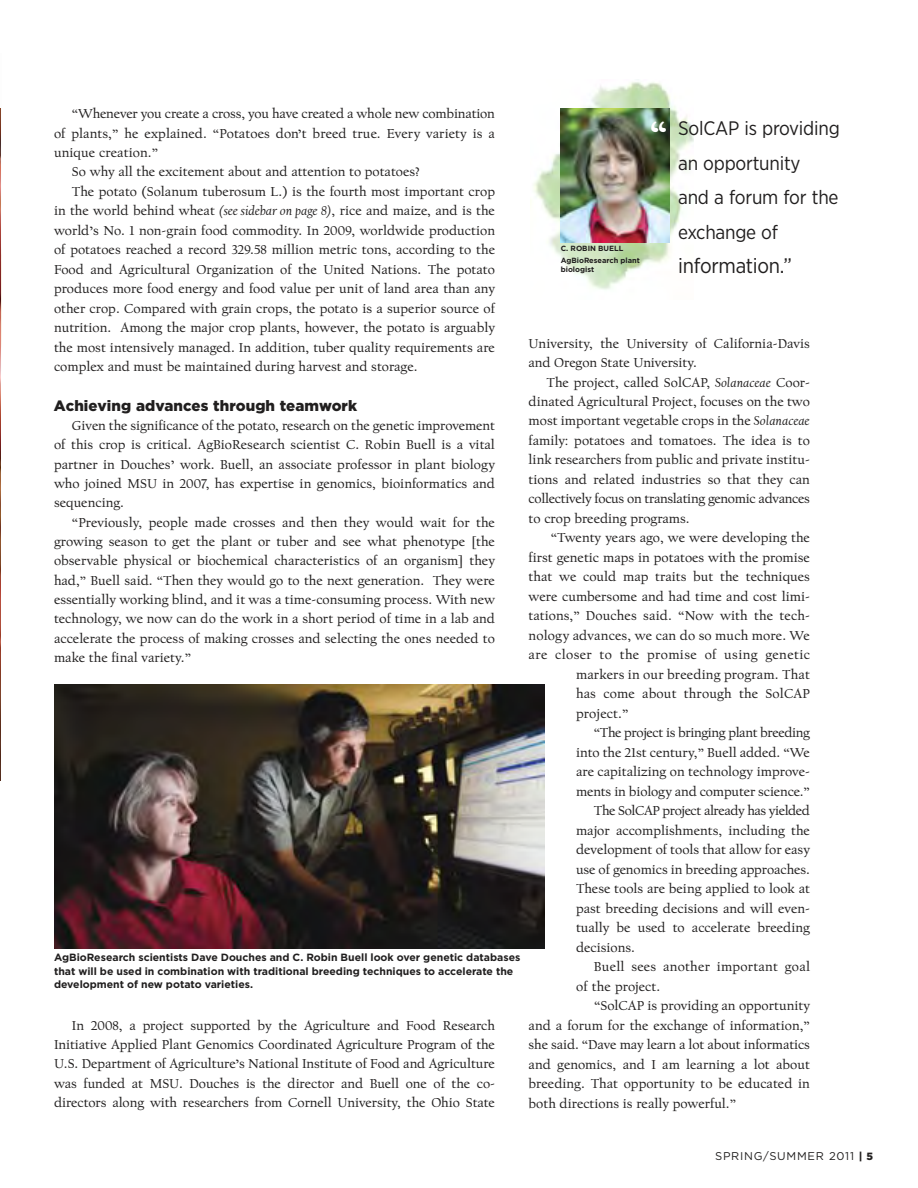
<style>
.page{position:relative;width:918px;height:1188px;background:#fff}
.page>*{position:absolute;margin:0;border:0;box-sizing:border-box;transform-origin:0 0}
.t1{font:21px "Gotham Narrow";letter-spacing:-.01em;color:#211f1f}
.t2{font:19.5px/34.5px "Gotham Narrow";letter-spacing:-.01em;color:#211f1f}
.t3{font:900 15px "Gotham";letter-spacing:.005em;color:#211f1f}
.t4{font:13.5px/19.4px "Californian FB Text";color:#211f1f;text-align:justify}
.t5{font:13.5px "Californian FB Text";letter-spacing:-.03em;color:#211f1f}
.t6{font:13.5px "Californian FB Text";letter-spacing:.025em;color:#211f1f}
.t7{font:11.25px "Gotham";letter-spacing:.065em;color:#211f1f}
.t8{font:700 10.5px/13.5px "Gotham";color:#211f1f}
.t9{font:700 7.5px/12px "Gotham";color:#211f1f}
.s1{font-style:italic}
.s2{font-family:"Californian FB Text";font-weight:900;font-size:31.5px;color:#fff}
.s3{font-weight:900;font-size:10.5px}
</style>
<div class="page">
<img style="left:0;top:108px;width:1px;height:672px">
<img style="left:530px;top:82px;width:164px;height:208px">
<img style="left:561px;top:108px;width:108px;height:135px">
<img style="left:54px;top:684px;width:491px;height:265px">
<p class="t4" style="left:72px;top:105px;width:425px">“Whenever you create a cross, you have created a whole new combination</p>
<p class="t4" style="left:54px;top:124px;width:442px">of plants,” he explained. “Potatoes don’t breed true. Every variety is a</p>
<p class="t4" style="left:54px;top:144px;width:106px">unique creation.”</p>
<p class="t4" style="left:72px;top:163px;width:349px">So why all the excitement about and attention to potatoes?</p>
<p class="t4" style="left:72px;top:183px;width:425px">The potato (Solanum tuberosum L.) is the fourth most important crop</p>
<p class="t4" style="left:54px;top:202px;width:443px">in the world behind wheat <span class="s1">(see sidebar on page 8)</span>, rice and maize, and is the</p>
<p class="t4" style="left:54px;top:222px;width:443px">world’s No. 1 non-grain food commodity. In 2009, worldwide production</p>
<p class="t4" style="left:54px;top:241px;width:443px">of potatoes reached a record 329.58 million metric tons, according to the</p>
<p class="t4" style="left:54px;top:261px;width:443px">Food and Agricultural Organization of the United Nations. The potato</p>
<p class="t4" style="left:54px;top:280px;width:443px">produces more food energy and food value per unit of land area than any</p>
<p class="t4" style="left:54px;top:300px;width:443px">other crop. Compared with grain crops, the potato is a superior source of</p>
<p class="t4" style="left:54px;top:319px;width:443px">nutrition. Among the major crop plants, however, the potato is arguably</p>
<p class="t4" style="left:54px;top:339px;width:442px">the most intensively managed. In addition, tuber quality requirements are</p>
<p class="t4" style="left:54px;top:358px;width:365px">complex and must be maintained during harvest and storage.</p>
<p class="t3" style="left:54px;top:400px;width:305px">Achieving advances through teamwork</p>
<p class="t4" style="left:54px;top:417px;width:443px;text-indent:18px">Given the significance of the potato, research on the genetic improvement of this crop is critical. AgBioResearch scientist C. Robin Buell is a vital partner in Douches’ work. Buell, an associate professor in plant biology who joined MSU in 2007, has expertise in genomics, bioinformatics and sequencing.</p>
<p class="t4" style="left:54px;top:513px;width:443px;text-indent:18px">“Previously, people made crosses and then they would wait for the growing season to get the plant or tuber and see what phenotype [the observable physical or biochemical characteristics of an organism] they had,” Buell said. “Then they would go to the next generation. They were essentially working blind, and it was a time-consuming process. With new technology, we now can do the work in a short period of time in a lab and accelerate the process of making crosses and selecting the ones needed to make the final variety.”</p>
<p class="t8" style="left:54px;top:952px;width:468px">AgBioResearch scientists Dave Douches and C. Robin Buell look over genetic databases that will be used in combination with traditional breeding techniques to accelerate the development of new potato varieties.</p>
<p class="t4" style="left:54px;top:1016px;width:443px;text-indent:18px">In 2008, a project supported by the Agriculture and Food Research Initiative Applied Plant Genomics Coordinated Agriculture Program of the U.S. Department of Agriculture’s National Institute of Food and Agriculture was funded at MSU. Douches is the director and Buell one of the co&shy;directors along with researchers from Cornell University, the Ohio State</p>
<p class="t9" style="left:561px;top:243px;width:81px">C. ROBIN BUELL<br>AgBioResearch plant</p>
<p class="t9" style="left:561px;top:264px;width:35px">biologist</p>
<h2 class="t2" style="left:678px;top:112px;width:163px;text-indent:-27px"><span class="s2">“</span> SolCAP is providing an opportunity<br>and a forum for the exchange of</h2>
<h1 class="t1" style="left:678px;top:258px;width:115px">information.”</h1>
<p class="t4" style="left:529px;top:334px;width:283px">University, the University of California-Davis and Oregon State University.</p>
<p class="t4" style="left:529px;top:373px;width:283px;text-indent:18px">The project, called SolCAP, <span class="s1">Solanaceae</span> Coor&shy;dinated Agricultural Project, focuses on the two most important vegetable crops in the <span class="s1">Solanaceae </span>family: potatoes and tomatoes. The idea is to link researchers from public and private institu&shy;tions and related industries so that they can collectively focus on translating genomic advances to crop breeding programs.</p>
<p class="t4" style="left:551px;top:529px;width:261px">“Twenty years ago, we were developing the</p>
<p class="t4" style="left:529px;top:549px;width:283px">first genetic maps in potatoes with the promise</p>
<p class="t4" style="left:529px;top:568px;width:283px">that we could map traits but the techniques</p>
<p class="t4" style="left:529px;top:588px;width:283px">were cumbersome and had time and cost limi-</p>
<p class="t4" style="left:529px;top:607px;width:283px">tations,” Douches said. “Now with the tech-</p>
<p class="t4" style="left:529px;top:627px;width:283px">nology advances, we can do so much more. We</p>
<p class="t6" style="left:529px;top:649px;width:283px">are closer to the promise of using genetic</p>
<p class="t4" style="left:576px;top:666px;width:235px">markers in our breeding program. That</p>
<p class="t4" style="left:576px;top:685px;width:236px">has come about through the SolCAP</p>
<p class="t4" style="left:576px;top:705px;width:54px">project.”</p>
<p class="t5" style="left:594px;top:727px;width:218px">“The project is bringing plant breeding</p>
<p class="t4" style="left:576px;top:744px;width:235px">into the 21st century,” Buell added. “We</p>
<p class="t4" style="left:576px;top:763px;width:236px">are capitalizing on technology improve-</p>
<p class="t4" style="left:576px;top:783px;width:235px">ments in biology and computer science.”</p>
<p class="t5" style="left:594px;top:805px;width:218px">The SolCAP project already has yielded</p>
<p class="t4" style="left:576px;top:822px;width:235px">major accomplishments, including the</p>
<p class="t4" style="left:576px;top:841px;width:235px">development of tools that allow for easy</p>
<p class="t4" style="left:576px;top:861px;width:236px">use of genomics in breeding approaches.</p>
<p class="t4" style="left:576px;top:880px;width:236px">These tools are being applied to look at</p>
<p class="t4" style="left:576px;top:900px;width:235px">past breeding decisions and will even-</p>
<p class="t4" style="left:576px;top:919px;width:236px">tually be used to accelerate breeding</p>
<p class="t4" style="left:576px;top:939px;width:61px">decisions.</p>
<p class="t4" style="left:594px;top:958px;width:218px">Buell sees another important goal</p>
<p class="t4" style="left:576px;top:978px;width:86px">of the project.</p>
<p class="t4" style="left:594px;top:997px;width:218px">“SolCAP is providing an opportunity</p>
<p class="t4" style="left:529px;top:1017px;width:283px">and a forum for the exchange of information,”</p>
<p class="t4" style="left:529px;top:1036px;width:283px">she said. “Dave may learn a lot about informatics</p>
<p class="t4" style="left:529px;top:1056px;width:283px">and genomics, and I am learning a lot about</p>
<p class="t4" style="left:529px;top:1075px;width:283px">breeding. That opportunity to be educated in</p>
<p class="t4" style="left:529px;top:1095px;width:209px">both directions is really powerful.”</p>
<p class="t7" style="left:715px;top:1152px;width:159px">SPRING/SUMMER 2011 <span class="s3">| 5</span></p>
</div>
